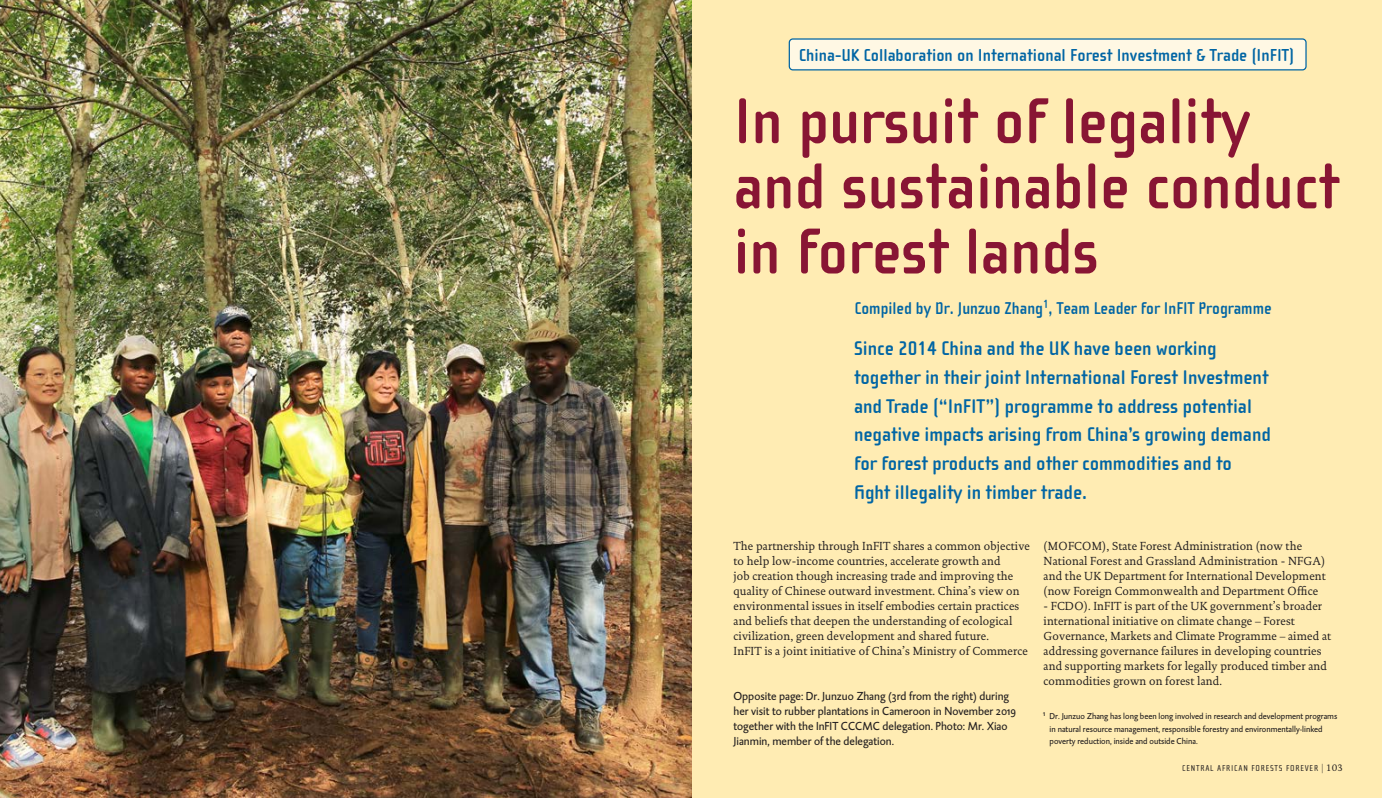
<style>
.page{position:relative;width:1382px;height:798px;background:#fff}
.page>*{position:absolute;margin:0;border:0;box-sizing:border-box;transform-origin:0 0}
.streamer{font:700 66.38px/65.1px "Cholla Sans";color:#881534}
.intro{font:700 20.25px/28.8px "Cholla Sans";color:#0065a4}
.streamer-2{font:700 17.75px "Cholla Sans";color:#0065a4}
.broodtekst{font:700 17.5px "Cholla Sans";color:#0065a4;scale:.96 1}
.broodtekst-2{font:11.88px/15px "DTL Documenta ST";letter-spacing:.01em;color:#231f20;scale:.96 1}
.bijschrift{font:11.88px/15px "DTL Caspari ST";color:#231f20}
.noot{font:8.75px/12.5px "DTL Caspari ST";color:#231f20}
.t1{font:8.75px "Cholla Sans";letter-spacing:.09em;color:#231f20}
.s1{font-family:"DTL Documenta ST";font-size:9.38px}
.s2{font-family:"DTL Documenta T";font-size:9.38px}
</style>
<div class="page">
<div style="left:691px;top:0;width:691px;height:797px;background:#ffecb3"></div>
<img style="left:0;top:0;width:691px;height:797px">
<div style="left:789px;top:39px;width:517px;height:31px;background:#fff8e4;border-radius:4px"></div>
<div style="left:789px;top:38px;width:518px;height:32px;border:1px solid #0065a4;border-radius:4px"></div>
<p class="streamer-2" style="left:799px;top:45px;width:497px">China-UK Collaboration on International Forest Investment &amp; Trade (InFIT)</p>
<p class="streamer" style="left:733px;top:90px;width:518px">In pursuit of legality</p>
<p class="streamer" style="left:733px;top:155px;width:607px">and sustainable conduct in forest lands</p>
<p class="broodtekst" style="left:855px;top:298px;width:436px">Compiled by Dr. Junzuo Zhang<sup>1</sup>, Team Leader for InFIT Programme</p>
<p class="intro" style="left:854px;top:334px;width:418px">Since 2014 China and the UK have been working together in their joint International Forest Investment and Trade (“InFIT”) programme to address potential negative impacts arising from China’s growing demand for forest products and other commodities and to fight illegality in timber trade.</p>
<p class="broodtekst-2" style="left:733px;top:538px;width:310px">The partnership through InFIT shares a common objective to help low-income countries, accelerate growth and<br>job creation though increasing trade and improving the quality of Chinese outward investment. China’s view on environmental issues in itself embodies certain practices and beliefs that deepen the understanding of ecological civilization, green development and shared future.</p>
<p class="broodtekst-2" style="left:733px;top:643px;width:308px">InFIT is a joint initiative of China’s Ministry of Commerce</p>
<p class="bijschrift" style="left:733px;top:688px;width:284px">Opposite page: Dr. Junzuo Zhang (3rd from the right) during her visit to rubber plantations in Cameroon in November 2019 together with the InFIT CCCMC delegation. Photo: Mr. Xiao Jianmin, member of the delegation.</p>
<p class="broodtekst-2" style="left:1044px;top:538px;width:295px">(MOFCOM), State Forest Administration (now the National Forest and Grassland Administration - NFGA) and the UK Department for International Development (now Foreign Commonwealth and Department Office</p>
<p class="broodtekst-2" style="left:1044px;top:598px;width:301px">- FCDO). InFIT is part of the UK government’s broader international initiative on climate change – Forest Governance, Markets and Climate Programme – aimed at addressing governance failures in developing countries and supporting markets for legally produced timber and commodities grown on forest land.</p>
<p class="noot" style="left:1050px;top:709px;width:289px;text-indent:-6px"><sup>1</sup> Dr. Junzuo Zhang has long been long involved in research and development programs in natural resource management, responsible forestry and environmentally-linked poverty reduction, inside and outside China.</p>
<p class="t1" style="left:1182px;top:763px;width:162px">CENTRAL AFRICAN FORESTS FOREVER <span class="s1">|</span> <span class="s2">103</span></p>
</div>
